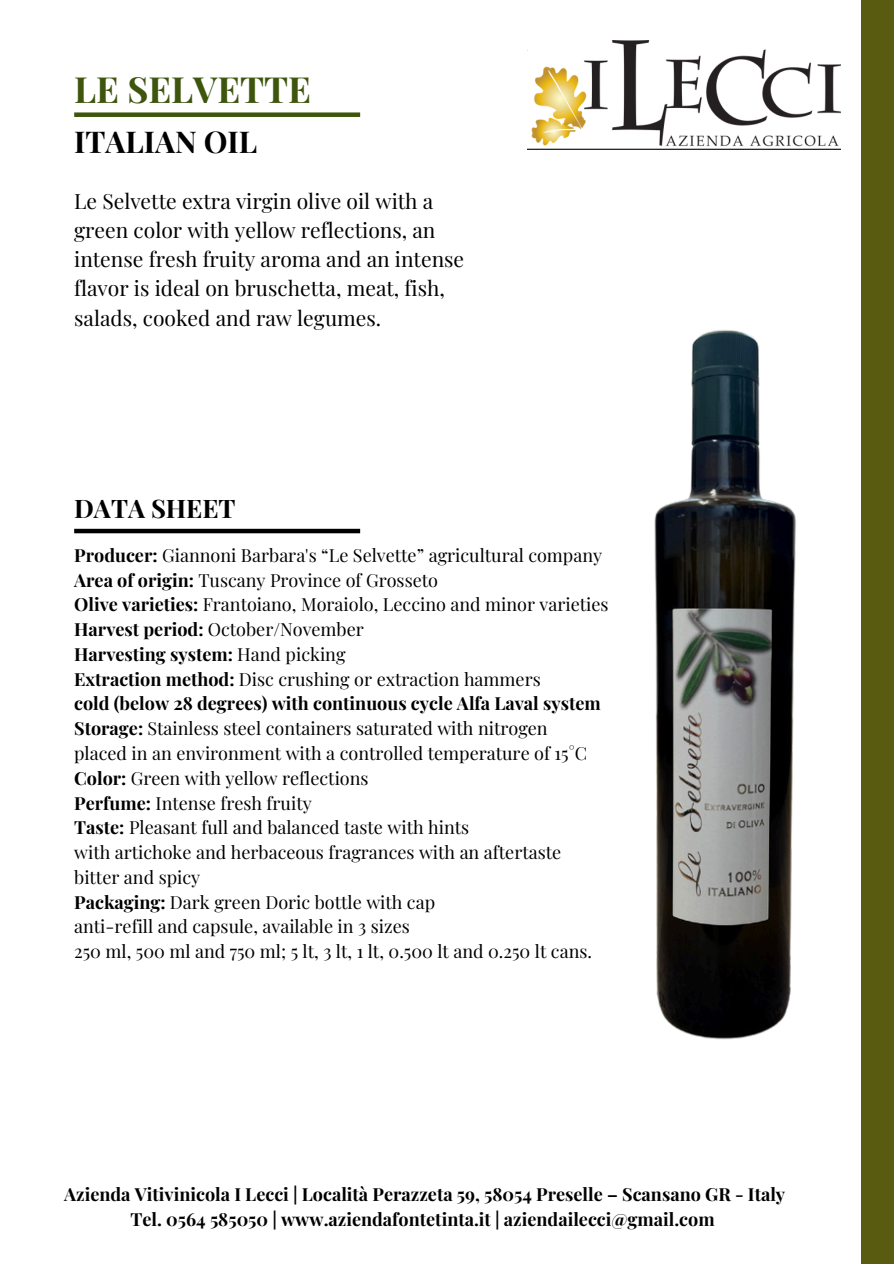
<style>
.page{position:relative;width:894px;height:1264px;background:#fff}
.page>*{position:absolute;margin:0;border:0;box-sizing:border-box;transform-origin:0 0}
.t1{font:700 36px "Playfair Display";color:#3d550c}
.t2{font:700 30px "Playfair Display";color:#000}
.t3{font:700 25.5px "Playfair Display";color:#000}
.t4{font:21px/29.2px "Playfair Display";color:#000}
.t5{font:18px "Playfair Display";color:#000}
.t6{font:700 18px/24.8px "Playfair Display";color:#000;text-align:center}
.s1{font-weight:700}
.s2{font-weight:400}
</style>
<div class="page">
<img style="left:527px;top:40px;width:313px;height:109px">
<img style="left:654px;top:330px;width:142px;height:710px">
<div style="left:861px;top:0;width:32px;height:1263px;background:#595b11"></div>
<div style="left:74px;top:112px;width:286px;height:5px;background:#3d550c"></div>
<hr style="left:74px;top:529px;width:286px;height:4px;background:#000">
<p class="t1" style="left:74px;top:64px;width:238px">LE SELVETTE</p>
<p class="t2" style="left:74px;top:121px;width:184px">ITALIAN OIL</p>
<h1 class="t4" style="left:74px;top:185px;width:391px">Le Selvette extra virgin olive oil with a green color with yellow reflections, an intense fresh fruity aroma and an intense flavor is ideal on bruschetta, meat, fish, salads, cooked and raw legumes.</h1>
<p class="t3" style="left:74px;top:490px;width:163px">DATA SHEET</p>
<h2 class="t5" style="left:74px;top:542px;width:529px"><span class="s1">Producer:</span> Giannoni Barbara's “Le Selvette” agricultural company</h2>
<h4 class="t5" style="left:74px;top:567px;width:365px"><span class="s1">Area of origin:</span> Tuscany Province of Grosseto</h4>
<p class="t5" style="left:74px;top:592px;width:535px"><span class="s1">Olive varieties:</span> Frantoiano, Moraiolo, Leccino and minor varieties</p>
<h3 class="t5" style="left:74px;top:616px;width:291px"><span class="s1">Harvest period:</span> October/November</h3>
<p class="t6" style="left:74px;top:641px;width:273px">Harvesting system: <span class="s2">Hand picking</span></p>
<p class="t5" style="left:74px;top:666px;width:468px"><span class="s1">Extraction method:</span> Disc crushing or extraction hammers</p>
<p class="t6" style="left:74px;top:690px;width:528px">cold (below 28 degrees) with continuous cycle Alfa Laval system</p>
<p class="t5" style="left:74px;top:715px;width:475px"><span class="s1">Storage:</span> Stainless steel containers saturated with nitrogen</p>
<p class="t5" style="left:74px;top:740px;width:514px">placed in an environment with a controlled temperature of 15°C</p>
<p class="t5" style="left:74px;top:765px;width:296px"><span class="s1">Color:</span> Green with yellow reflections</p>
<p class="t5" style="left:74px;top:790px;width:239px"><span class="s1">Perfume:</span> Intense fresh fruity</p>
<p class="t5" style="left:74px;top:814px;width:396px"><span class="s1">Taste:</span> Pleasant full and balanced taste with hints</p>
<p class="t5" style="left:74px;top:839px;width:488px">with artichoke and herbaceous fragrances with an aftertaste</p>
<p class="t5" style="left:74px;top:864px;width:128px">bitter and spicy</p>
<p class="t5" style="left:74px;top:889px;width:362px"><span class="s1">Packaging:</span> Dark green Doric bottle with cap</p>
<p class="t5" style="left:74px;top:913px;width:337px">anti-refill and capsule, available in 3 sizes</p>
<p class="t5" style="left:74px;top:938px;width:519px">250 ml, 500 ml and 750 ml; 5 lt, 3 lt, 1 lt, 0.500 lt and 0.250 lt cans.</p>
<h5 class="t6" style="left:64px;top:1180px;width:722px">Azienda Vitivinicola I Lecci | Località Perazzeta 59, 58054 Preselle – Scansano GR - Italy<br>Tel. 0564 585050 | www.aziendafontetinta.it | aziendailecci@gmail.com</h5>
</div>
